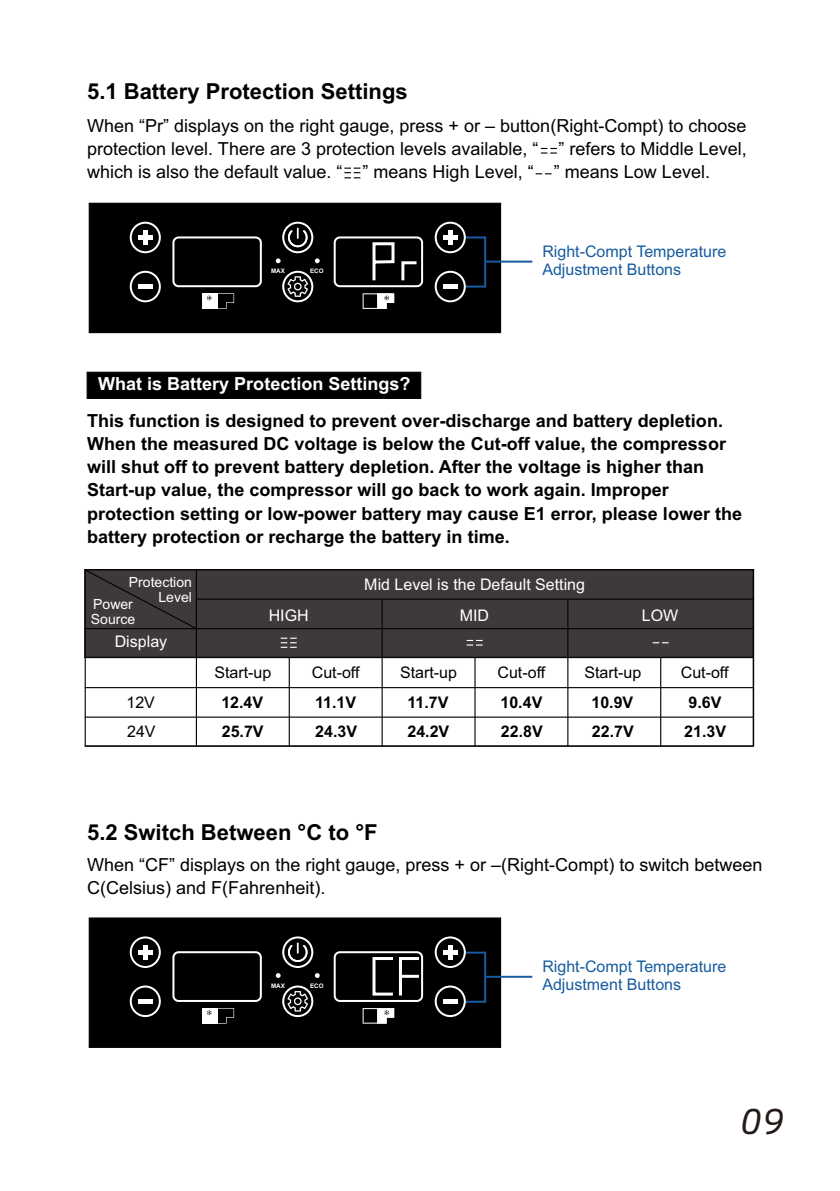
<style>
.page{position:relative;width:840px;height:1191px;background:#fff}
.page>*{position:absolute;margin:0;border:0;box-sizing:border-box;transform-origin:0 0}
.t1{font:italic 36px "Alibaba Sans";color:#231916}
.t2{font:700 22px "Arial";color:#000}
.t3{font:700 18px/23.2px "Arial";color:#000}
.t4{font:18px/23.2px "Arial";color:#000;text-align:justify}
.t5{font:700 18px "Arial";color:#fff}
.t6{font:16px/17.8px "Arial";color:#175c9f}
.t7{font:700 16px/29.2px "Arial";color:#000}
.t8{font:16px/29.2px "Arial";color:#000}
.t9{font:16px "Arial";color:#fff}
.t10{font:14px/14.8px "Arial";color:#fff}
.t11{font:700 6.2px "Arial";color:#fff}
</style>
<div class="page">
<div style="left:88px;top:202px;width:413px;height:132px;background:#000"></div>
<svg style="left:130px;top:222px;width:31px;height:31px"></svg>
<hr style="left:138px;top:235px;width:15px;height:4px;background:#fff">
<hr style="left:143px;top:230px;width:4px;height:15px;background:#fff">
<div style="left:172px;top:236px;width:90px;height:51px;background:#000;border:2px solid #fff;border-radius:5px"></div>
<svg style="left:130px;top:271px;width:31px;height:31px"></svg>
<hr style="left:138px;top:284px;width:15px;height:4px;background:#fff">
<svg style="left:275px;top:258px;width:5px;height:5px"></svg>
<svg style="left:315px;top:258px;width:4px;height:5px"></svg>
<svg style="left:282px;top:222px;width:31px;height:31px"></svg>
<svg style="left:282px;top:271px;width:31px;height:31px"></svg>
<div style="left:333px;top:236px;width:90px;height:51px;background:#000;border:2px solid #fff;border-radius:5px"></div>
<hr style="left:450px;top:236px;width:35px;height:2px;background:#175c9f">
<hr style="left:450px;top:285px;width:35px;height:2px;background:#175c9f">
<hr style="left:484px;top:236px;width:2px;height:51px;background:#175c9f">
<hr style="left:484px;top:261px;width:48px;height:2px;background:#175c9f">
<svg style="left:434px;top:222px;width:31px;height:31px"></svg>
<hr style="left:442px;top:235px;width:15px;height:4px;background:#fff">
<hr style="left:448px;top:230px;width:4px;height:15px;background:#fff">
<svg style="left:434px;top:271px;width:31px;height:31px"></svg>
<hr style="left:442px;top:284px;width:15px;height:4px;background:#fff">
<div style="left:202px;top:293px;width:16px;height:16px;background:#fff"></div>
<svg style="left:288px;top:228px;width:19px;height:19px"></svg>
<svg style="left:287px;top:276px;width:21px;height:21px"></svg>
<svg style="left:207px;top:293px;width:27px;height:16px"></svg>
<svg style="left:362px;top:293px;width:32px;height:16px"></svg>
<svg style="left:372px;top:242px;width:45px;height:39px"></svg>
<svg style="left:540px;top:148px;width:16px;height:6px"></svg>
<svg style="left:344px;top:168px;width:16px;height:10px"></svg>
<svg style="left:535px;top:173px;width:16px;height:1px"></svg>
<svg style="left:86px;top:371px;width:335px;height:28px;background:#070707"></svg>
<svg style="left:85px;top:658px;width:667px;height:87px"></svg>
<div style="left:85px;top:570px;width:667px;height:87px;background:#3e3a39"></div>
<hr style="left:196px;top:569px;width:1px;height:177px;background:#060101">
<hr style="left:85px;top:657px;width:667px;height:1px;background:#060101">
<hr style="left:85px;top:569px;width:667px;height:1px;background:#060101">
<hr style="left:196px;top:598px;width:556px;height:1px;background:#060101">
<hr style="left:85px;top:628px;width:667px;height:1px;background:#060101">
<hr style="left:85px;top:687px;width:667px;height:1px;background:#060101">
<hr style="left:288px;top:657px;width:2px;height:89px;background:#060101">
<hr style="left:381px;top:599px;width:1px;height:147px;background:#060101">
<hr style="left:474px;top:658px;width:1px;height:88px;background:#060101">
<hr style="left:567px;top:599px;width:1px;height:147px;background:#060101">
<hr style="left:659px;top:658px;width:2px;height:88px;background:#060101">
<hr style="left:752px;top:569px;width:1px;height:177px;background:#060101">
<hr style="left:85px;top:716px;width:667px;height:1px;background:#060101">
<hr style="left:85px;top:745px;width:667px;height:1px;background:#060101">
<svg style="left:280px;top:637px;width:16px;height:11px"></svg>
<svg style="left:466px;top:640px;width:16px;height:5px"></svg>
<svg style="left:652px;top:642px;width:16px;height:1px"></svg>
<div style="left:88px;top:917px;width:413px;height:131px;background:#000"></div>
<svg style="left:130px;top:936px;width:31px;height:32px"></svg>
<hr style="left:138px;top:950px;width:15px;height:4px;background:#fff">
<hr style="left:143px;top:944px;width:4px;height:15px;background:#fff">
<div style="left:172px;top:951px;width:90px;height:51px;background:#000;border:2px solid #fff;border-radius:5px"></div>
<svg style="left:130px;top:985px;width:31px;height:32px"></svg>
<hr style="left:138px;top:999px;width:15px;height:4px;background:#fff">
<svg style="left:275px;top:973px;width:5px;height:5px"></svg>
<svg style="left:315px;top:973px;width:4px;height:5px"></svg>
<svg style="left:282px;top:936px;width:31px;height:32px"></svg>
<svg style="left:282px;top:985px;width:31px;height:32px"></svg>
<div style="left:333px;top:951px;width:90px;height:51px;background:#000;border:2px solid #fff;border-radius:5px"></div>
<hr style="left:450px;top:951px;width:35px;height:2px;background:#175c9f">
<hr style="left:450px;top:1000px;width:35px;height:2px;background:#175c9f">
<hr style="left:484px;top:951px;width:2px;height:51px;background:#175c9f">
<hr style="left:484px;top:975px;width:48px;height:2px;background:#175c9f">
<svg style="left:434px;top:936px;width:31px;height:32px"></svg>
<hr style="left:442px;top:950px;width:15px;height:4px;background:#fff">
<hr style="left:448px;top:944px;width:4px;height:15px;background:#fff">
<svg style="left:434px;top:985px;width:31px;height:32px"></svg>
<hr style="left:442px;top:999px;width:15px;height:4px;background:#fff">
<div style="left:202px;top:1008px;width:16px;height:15px;background:#fff"></div>
<svg style="left:288px;top:942px;width:19px;height:20px"></svg>
<svg style="left:287px;top:991px;width:21px;height:20px"></svg>
<svg style="left:207px;top:1008px;width:27px;height:15px"></svg>
<svg style="left:362px;top:1008px;width:32px;height:15px"></svg>
<div style="left:372px;top:957px;width:22px;height:38px;border:3px solid #fff"></div>
<svg style="left:399px;top:955px;width:22px;height:43px"></svg>
<hr style="left:400px;top:974px;width:18px;height:3px;background:#fff">
<svg style="left:84px;top:569px;width:114px;height:61px;background:#393534"></svg>
<p class="t2" style="left:87px;top:83px;width:322px">5.1 Battery Protection Settings</p>
<p class="t4" style="left:87px;top:116px;width:660px">When “Pr” displays on the right gauge, press + or – button(Right-Compt) to choose protection level. There are 3 protection levels available, “ ” refers to Middle Level, which is also the default value. “ ” means High Level, “ ” means Low Level.</p>
<p class="t11" style="left:271px;top:269px;width:15px">MAX</p>
<p class="t11" style="left:310px;top:269px;width:15px">ECO</p>
<p class="t6" style="left:542px;top:244px;width:185px">Right-Compt Temperature<br>Adjustment Buttons</p>
<p class="t5" style="left:98px;top:377px;width:314px">What is Battery Protection Settings?</p>
<p class="t3" style="left:87px;top:411px;width:656px">This function is designed to prevent over-discharge and battery depletion.<br>When the measured DC voltage is below the Cut-off value, the compressor will shut off to prevent battery depletion. After the voltage is higher than Start-up value, the compressor will go back to work again. Improper protection setting or low-power battery may cause E1 error, please lower the battery protection or recharge the battery in time.</p>
<p class="t10" style="left:129px;top:576px;width:65px;text-align:right">Protection<br>Level</p>
<p class="t10" style="left:91px;top:598px;width:46px">Power<br>Source</p>
<p class="t9" style="left:115px;top:635px;width:54px">Display</p>
<p class="t9" style="left:364px;top:579px;width:222px">Mid Level is the Default Setting</p>
<p class="t9" style="left:268px;top:609px;width:41px">HIGH</p>
<p class="t9" style="left:459px;top:609px;width:31px">MID</p>
<p class="t9" style="left:641px;top:609px;width:38px">LOW</p>
<p class="t8" style="left:214px;top:659px;width:58px">Start-up</p>
<p class="t8" style="left:311px;top:659px;width:49px">Cut-off</p>
<p class="t8" style="left:400px;top:659px;width:58px">Start-up</p>
<p class="t8" style="left:497px;top:659px;width:49px">Cut-off</p>
<p class="t8" style="left:584px;top:659px;width:58px">Start-up</p>
<p class="t8" style="left:680px;top:659px;width:49px">Cut-off</p>
<p class="t8" style="left:126px;top:689px;width:31px">12V<br>24V</p>
<p class="t7" style="left:221px;top:689px;width:44px">12.4V<br>25.7V</p>
<p class="t7" style="left:315px;top:689px;width:43px">11.1V<br>24.3V</p>
<p class="t7" style="left:407px;top:689px;width:43px">11.7V<br>24.2V</p>
<p class="t7" style="left:500px;top:689px;width:44px">10.4V<br>22.8V</p>
<p class="t7" style="left:591px;top:689px;width:44px">10.9V<br>22.7V</p>
<p class="t7" style="left:683px;top:689px;width:43px">9.6V<br>21.3V</p>
<p class="t2" style="left:87px;top:823px;width:292px">5.2 Switch Between °C to °F</p>
<p class="t4" style="left:87px;top:854px;width:676px">When “CF” displays on the right gauge, press + or –(Right-Compt) to switch between<br>C(Celsius) and F(Fahrenheit).</p>
<p class="t11" style="left:271px;top:983px;width:15px">MAX</p>
<p class="t11" style="left:310px;top:983px;width:15px">ECO</p>
<p class="t6" style="left:542px;top:959px;width:185px">Right-Compt Temperature<br>Adjustment Buttons</p>
<h1 class="t1" style="left:740px;top:1106px;width:44px">09</h1>
</div>
